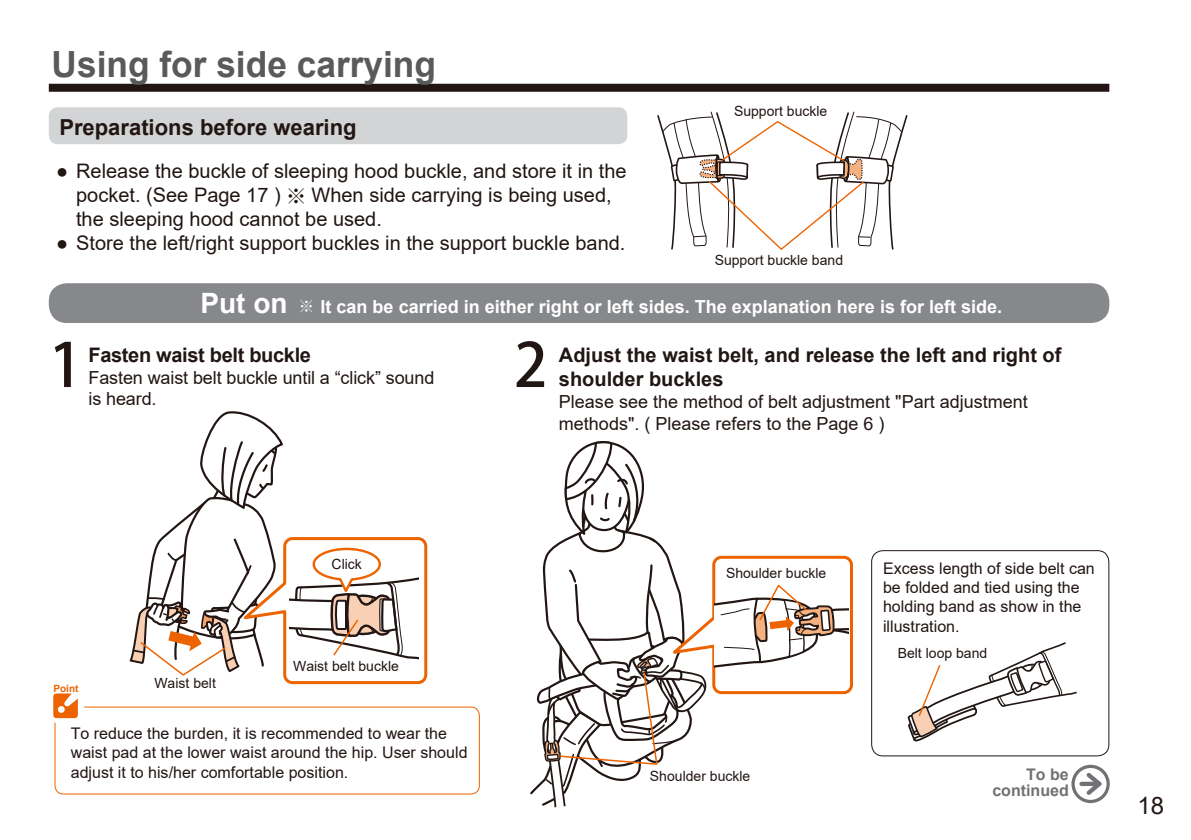
<style>
.page{position:relative;width:1191px;height:840px;background:#fff}
.page>*{position:absolute;margin:0;border:0;box-sizing:border-box;transform-origin:0 0}
.t1{font:60px "Helvetica Neue Condensed Bold G Bpc EUC H";color:#211613}
.t2{font:700 36px "Arial";color:#595a5c}
.t3{font:24px "Arial";color:#211613}
.t4{font:700 22px "Arial";color:#211613}
.t5{font:20px/24px "Arial";color:#211613}
.t6{font:700 20px/24px "Arial";color:#211613}
.t7{font:18px/21.6px "Arial";color:#211613}
.t8{font:700 18px "Arial";color:#fff}
.t9{font:16px/19.2px "Arial";color:#211613}
.t10{font:700 16px/16px "Arial";color:#727276;text-align:right}
.t11{font:14px "Arial";color:#211613}
.t12{font:700 10px "Arial";color:#ec6300}
.s1{font-family:"P Ming Li U"}
.s2{font-size:28px}
.s3{font-family:"Adobe Ming Std";font-weight:300}
</style>
<div class="page">
<svg style="left:530px;top:441px;width:323px;height:367px"></svg>
<div style="left:49px;top:283px;width:1060px;height:40px;background:#86888b;border-radius:18px"></div>
<div style="left:49px;top:84px;width:1060px;height:8px;background:#211613"></div>
<svg style="left:657px;top:111px;width:250px;height:139px"></svg>
<div style="left:49px;top:107px;width:578px;height:37px;background:#d3d4d5;border-radius:9px"></div>
<div style="left:871px;top:550px;width:238px;height:206px;border:1px solid #211613;border-radius:11px"></div>
<svg style="left:907px;top:642px;width:170px;height:100px"></svg>
<svg style="left:1073px;top:766px;width:35px;height:35px"></svg>
<div style="left:1071px;top:764px;width:38px;height:38px;border:3px solid #727276;border-radius:50%"></div>
<svg style="left:1082px;top:768px;width:24px;height:30px"></svg>
<svg style="left:1081px;top:781px;width:18px;height:4px"></svg>
<svg style="left:53px;top:411px;width:427px;height:383px"></svg>
<h2 class="t2" style="left:52px;top:38px;width:386px">Using for side carrying</h2>
<h3 class="t4" style="left:59px;top:111px;width:299px">Preparations before wearing</h3>
<p class="t5" style="left:76px;top:159px;width:552px;text-indent:-20px">● Release the buckle of sleeping hood buckle, and store it in the pocket. (See Page 17 ) <span class="s1">※</span> When side carrying is being used, the sleeping hood cannot be used.</p>
<p class="t5" style="left:56px;top:231px;width:571px">● Store the left/right support buckles in the support buckle band.</p>
<p class="t11" style="left:734px;top:101px;width:95px">Support buckle</p>
<p class="t11" style="left:714px;top:250px;width:130px">Support buckle band</p>
<p class="t8" style="left:200px;top:293px;width:803px"><span class="s2">Put on</span> <span class="s3">※</span> It can be carried in either right or left sides. The explanation here is for left side.</p>
<p class="t6" style="left:88px;top:343px;width:224px">Fasten waist belt buckle</p>
<p class="t7" style="left:88px;top:366px;width:347px">Fasten waist belt buckle until a “click” sound is heard.</p>
<h1 class="t1" style="left:49px;top:329px;width:35px">1</h1>
<h1 class="t1" style="left:514px;top:329px;width:35px">2</h1>
<p class="t6" style="left:559px;top:343px;width:504px">Adjust the waist belt, and release the left and right of shoulder buckles</p>
<p class="t7" style="left:559px;top:390px;width:470px">Please see the method of belt adjustment "Part adjustment methods". ( Please refers to the Page 6 )</p>
<p class="t11" style="left:331px;top:554px;width:32px">Click</p>
<p class="t12" style="left:53px;top:680px;width:26px">Point</p>
<p class="t11" style="left:154px;top:673px;width:63px">Waist belt</p>
<p class="t11" style="left:293px;top:655px;width:107px">Waist belt buckle</p>
<p class="t9" style="left:71px;top:723px;width:398px">To reduce the burden, it is recommended to wear the waist pad at the lower waist around the hip. User should adjust it to his/her comfortable position.</p>
<p class="t11" style="left:726px;top:562px;width:102px">Shoulder buckle</p>
<p class="t11" style="left:650px;top:766px;width:102px">Shoulder buckle</p>
<p class="t9" style="left:883px;top:558px;width:213px">Excess length of side belt can be folded and tied using the holding band as show in the illustration.</p>
<p class="t11" style="left:897px;top:642px;width:91px">Belt loop band</p>
<p class="t10" style="left:992px;top:766px;width:78px">To be continued</p>
<h3 class="t3" style="left:1137px;top:788px;width:28px">18</h3>
</div>
